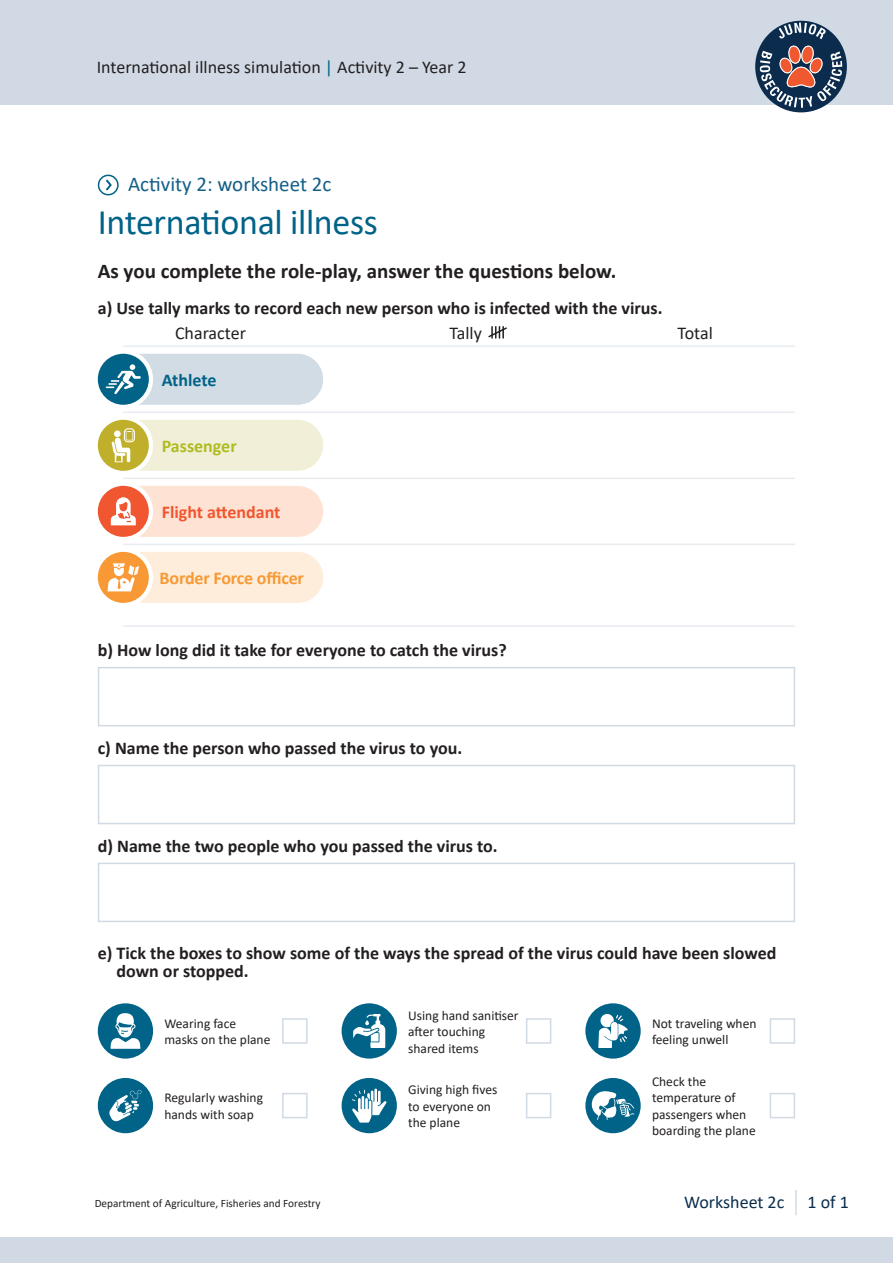
<style>
.page{position:relative;width:893px;height:1263px;background:#fff}
.page>*{position:absolute;margin:0;border:0;box-sizing:border-box;transform-origin:0 0}
.Heading_1{font:36px "Calibri";letter-spacing:-.01em;color:#006387}
.Subheading_1{font:700 21px "Calibri";color:#231f20}
.Activity_Sheet_worksheet{font:21px "Calibri";color:#145f88}
.Subheading_1-2{font:700 18px/18px "Calibri";color:#231f20}
.Heading_1-2{font:18px "Calibri";color:#231f20}
.Heading_1-3{font:700 18px "Calibri";letter-spacing:-.01em;color:#f89935}
.t1{font:18px "Calibri";color:#0a2e4e}
.Heading_1-4{font:700 18px "Calibri";color:#f05630}
.Heading_1-5{font:700 18px "Calibri";color:#aebc21}
.Heading_1-6{font:700 18px "Calibri";letter-spacing:-.005em;color:#006387}
.Body_copy{font:13.5px/16.5px "Calibri";color:#231f20}
.t2{font:11.25px "Calibri";color:#231f20}
.s1{color:#006387}
</style>
<div class="page">
<div style="left:0;top:1237px;width:893px;height:26px;background:#d1dae4"></div>
<div style="left:0;top:0;width:893px;height:104px;background:#d1dae4"></div>
<div style="left:755px;top:21px;width:92px;height:91px;background:#0b2c4d;border-radius:50%"></div>
<svg style="left:779px;top:23px;width:47px;height:16px"></svg>
<svg style="left:760px;top:45px;width:82px;height:63px"></svg>
<hr style="left:795px;top:1190px;width:2px;height:25px;background:#d1dde6">
<div style="left:98px;top:175px;width:21px;height:20px;border:2px solid #006387;border-radius:50%"></div>
<svg style="left:106px;top:180px;width:6px;height:10px"></svg>
<hr style="left:123px;top:625px;width:672px;height:2px;background:#e7ecf1">
<div style="left:98px;top:552px;width:51px;height:51px;background:#f89935;border-radius:50%"></div>
<svg style="left:108px;top:552px;width:215px;height:51px"></svg>
<div style="left:98px;top:354px;width:51px;height:51px;background:#006387;border-radius:50%"></div>
<svg style="left:106px;top:354px;width:217px;height:51px"></svg>
<div style="left:98px;top:486px;width:51px;height:51px;background:#f05630;border-radius:50%"></div>
<svg style="left:111px;top:486px;width:212px;height:51px"></svg>
<div style="left:98px;top:420px;width:51px;height:51px;background:#bfaf2b;border-radius:50%"></div>
<svg style="left:111px;top:420px;width:212px;height:51px"></svg>
<hr style="left:123px;top:411px;width:672px;height:2px;background:#e7ecf1">
<hr style="left:123px;top:345px;width:672px;height:2px;background:#e7ecf1">
<hr style="left:123px;top:477px;width:672px;height:2px;background:#e7ecf1">
<hr style="left:123px;top:544px;width:672px;height:1px;background:#e7ecf1">
<svg style="left:488px;top:326px;width:19px;height:13px"></svg>
<div style="left:98px;top:667px;width:697px;height:59px;border:2px solid #d1dae4"></div>
<div style="left:98px;top:765px;width:697px;height:59px;border:2px solid #d1dae4"></div>
<div style="left:98px;top:863px;width:697px;height:59px;border:2px solid #d1dae4"></div>
<div style="left:770px;top:1093px;width:25px;height:25px;border:2px solid #d1dae4"></div>
<div style="left:526px;top:1093px;width:25px;height:25px;border:2px solid #d1dae4"></div>
<div style="left:282px;top:1093px;width:26px;height:25px;border:2px solid #d1dae4"></div>
<div style="left:770px;top:1018px;width:25px;height:26px;border:2px solid #d1dae4"></div>
<div style="left:526px;top:1018px;width:25px;height:26px;border:2px solid #d1dae4"></div>
<div style="left:282px;top:1018px;width:26px;height:26px;border:2px solid #d1dae4"></div>
<div style="left:585px;top:1078px;width:56px;height:55px;background:#006387;border-radius:50%"></div>
<div style="left:342px;top:1078px;width:55px;height:55px;background:#006387;border-radius:50%"></div>
<div style="left:98px;top:1078px;width:55px;height:55px;background:#006387;border-radius:50%"></div>
<svg style="left:109px;top:1090px;width:32px;height:32px"></svg>
<div style="left:585px;top:1003px;width:56px;height:55px;background:#006387;border-radius:50%"></div>
<div style="left:342px;top:1003px;width:55px;height:55px;background:#006387;border-radius:50%"></div>
<div style="left:98px;top:1003px;width:55px;height:55px;background:#006387;border-radius:50%"></div>
<svg style="left:353px;top:1014px;width:32px;height:34px"></svg>
<svg style="left:111px;top:1013px;width:29px;height:36px"></svg>
<svg style="left:352px;top:1088px;width:35px;height:34px"></svg>
<svg style="left:598px;top:1014px;width:30px;height:34px"></svg>
<svg style="left:591px;top:1091px;width:43px;height:29px"></svg>
<p class="Heading_1-2" style="left:97px;top:55px;width:371px">International illness simulation <span class="s1">|</span> Activity 2 – Year 2</p>
<p class="Activity_Sheet_worksheet" style="left:128px;top:169px;width:205px">Activity 2: worksheet 2c</p>
<p class="Heading_1" style="left:98px;top:197px;width:282px">International illness</p>
<p class="Subheading_1" style="left:98px;top:256px;width:520px">As you complete the role-play, answer the questions below.</p>
<p class="Subheading_1-2" style="left:98px;top:298px;width:566px">a) Use tally marks to record each new person who is infected with the virus.</p>
<p class="Heading_1-2" style="left:175px;top:320px;width:72px">Character</p>
<p class="Heading_1-2" style="left:449px;top:320px;width:34px">Tally</p>
<p class="Heading_1-2" style="left:678px;top:320px;width:37px">Total</p>
<p class="Heading_1-6" style="left:162px;top:367px;width:56px">Athlete</p>
<p class="Heading_1-5" style="left:162px;top:433px;width:76px">Passenger</p>
<p class="Heading_1-4" style="left:162px;top:499px;width:120px">Flight attendant</p>
<p class="Heading_1-3" style="left:160px;top:565px;width:146px">Border Force officer</p>
<p class="Subheading_1-2" style="left:98px;top:641px;width:410px">b) How long did it take for everyone to catch the virus?</p>
<p class="Subheading_1-2" style="left:98px;top:739px;width:366px">c) Name the person who passed the virus to you.</p>
<p class="Subheading_1-2" style="left:98px;top:837px;width:401px">d) Name the two people who you passed the virus to.</p>
<p class="Subheading_1-2" style="left:117px;top:944px;width:661px;text-indent:-19px">e) Tick the boxes to show some of the ways the spread of the virus could have been slowed down or stopped.</p>
<p class="Body_copy" style="left:164px;top:1015px;width:107px">Wearing face masks on the plane</p>
<p class="Body_copy" style="left:164px;top:1089px;width:100px">Regularly washing hands with soap</p>
<p class="Body_copy" style="left:408px;top:1006px;width:112px">Using hand sanitiser after touching shared items</p>
<p class="Body_copy" style="left:408px;top:1081px;width:91px">Giving high fives to everyone on the plane</p>
<p class="Body_copy" style="left:652px;top:1015px;width:106px">Not traveling when feeling unwell</p>
<p class="Body_copy" style="left:652px;top:1073px;width:105px">Check the temperature of passengers when boarding the plane</p>
<p class="t2" style="left:95px;top:1195px;width:227px">Department of Agriculture, Fisheries and Forestry</p>
<p class="t1" style="left:807px;top:1189px;width:43px">1 of 1</p>
<p class="t1" style="left:684px;top:1189px;width:102px">Worksheet 2c</p>
</div>
